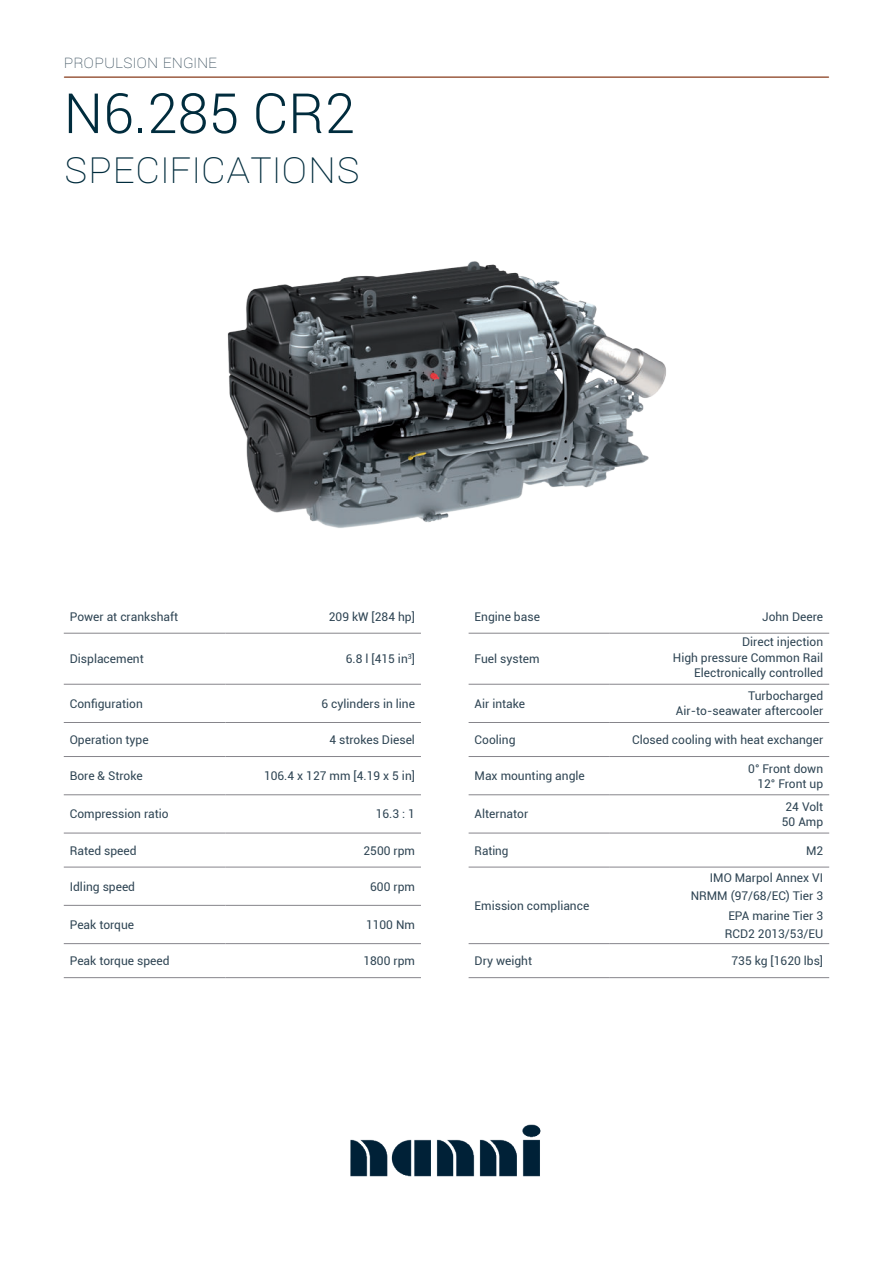
<style>
.page{position:relative;width:893px;height:1263px;background:#fff}
.page>*{position:absolute;margin:0;border:0;box-sizing:border-box;transform-origin:0 0}
.t1{font:300 55.5px "Roboto";color:#002c3d}
.t2{font:100 45px "Roboto";color:#002c3d}
.t3{font:100 18px "Roboto";color:#2f4554}
.t4{font:12px/15.3px "Roboto";color:#2f4554;text-align:right}
</style>
<div class="page">
<hr style="left:65px;top:76px;width:763px;height:2px;background:#9b5c41">
<img style="left:350px;top:1124px;width:191px;height:53px">
<hr style="left:64px;top:633px;width:161px;height:1px;background:#86858b">
<hr style="left:225px;top:633px;width:196px;height:1px;background:#86858b">
<hr style="left:64px;top:684px;width:161px;height:1px;background:#86858b">
<hr style="left:225px;top:684px;width:196px;height:1px;background:#86858b">
<hr style="left:64px;top:722px;width:161px;height:1px;background:#86858b">
<hr style="left:225px;top:722px;width:196px;height:1px;background:#86858b">
<hr style="left:64px;top:756px;width:161px;height:1px;background:#86858b">
<hr style="left:225px;top:756px;width:196px;height:1px;background:#86858b">
<hr style="left:64px;top:794px;width:161px;height:1px;background:#86858b">
<hr style="left:225px;top:794px;width:196px;height:1px;background:#86858b">
<hr style="left:64px;top:833px;width:161px;height:1px;background:#86858b">
<hr style="left:225px;top:833px;width:196px;height:1px;background:#86858b">
<hr style="left:64px;top:867px;width:161px;height:1px;background:#86858b">
<hr style="left:225px;top:867px;width:196px;height:1px;background:#86858b">
<hr style="left:469px;top:867px;width:140px;height:1px;background:#86858b">
<hr style="left:609px;top:867px;width:220px;height:1px;background:#86858b">
<hr style="left:64px;top:905px;width:161px;height:1px;background:#86858b">
<hr style="left:225px;top:905px;width:196px;height:1px;background:#86858b">
<hr style="left:64px;top:943px;width:161px;height:1px;background:#86858b">
<hr style="left:225px;top:943px;width:196px;height:1px;background:#86858b">
<hr style="left:469px;top:943px;width:140px;height:1px;background:#86858b">
<hr style="left:609px;top:943px;width:220px;height:1px;background:#86858b">
<hr style="left:64px;top:977px;width:161px;height:1px;background:#86858b">
<hr style="left:225px;top:977px;width:196px;height:1px;background:#86858b">
<hr style="left:469px;top:977px;width:140px;height:1px;background:#86858b">
<hr style="left:609px;top:977px;width:220px;height:1px;background:#86858b">
<hr style="left:469px;top:633px;width:140px;height:1px;background:#86858b">
<hr style="left:609px;top:633px;width:220px;height:1px;background:#86858b">
<hr style="left:469px;top:684px;width:140px;height:1px;background:#86858b">
<hr style="left:609px;top:684px;width:220px;height:1px;background:#86858b">
<hr style="left:469px;top:722px;width:140px;height:1px;background:#86858b">
<hr style="left:609px;top:722px;width:220px;height:1px;background:#86858b">
<hr style="left:469px;top:756px;width:140px;height:1px;background:#86858b">
<hr style="left:609px;top:756px;width:220px;height:1px;background:#86858b">
<hr style="left:469px;top:794px;width:140px;height:1px;background:#86858b">
<hr style="left:609px;top:794px;width:220px;height:1px;background:#86858b">
<hr style="left:469px;top:833px;width:140px;height:1px;background:#86858b">
<hr style="left:609px;top:833px;width:220px;height:1px;background:#86858b">
<img style="left:227px;top:261px;width:439px;height:267px">
<h3 class="t3" style="left:64px;top:49px;width:155px">PROPULSION ENGINE</h3>
<h1 class="t1" style="left:64px;top:81px;width:293px">N6.285 CR2</h1>
<h2 class="t2" style="left:64px;top:135px;width:298px">SPECIFICATIONS</h2>
<p class="t4" style="left:70px;top:609px;width:110px">Power at crankshaft</p>
<p class="t4" style="left:329px;top:609px;width:88px">209 kW [284 hp]</p>
<p class="t4" style="left:475px;top:609px;width:67px">Engine base</p>
<p class="t4" style="left:762px;top:609px;width:63px">John Deere</p>
<p class="t4" style="left:70px;top:652px;width:76px">Displacement</p>
<p class="t4" style="left:346px;top:652px;width:71px">6.8 l [415 in<sup>3</sup>]</p>
<p class="t4" style="left:475px;top:652px;width:66px">Fuel system</p>
<p class="t4" style="left:673px;top:635px;width:152px">Direct injection<br>High pressure Common Rail<br>Electronically controlled</p>
<p class="t4" style="left:70px;top:695px;width:75px">Configuration</p>
<p class="t4" style="left:321px;top:697px;width:95px">6 cylinders in line</p>
<p class="t4" style="left:475px;top:697px;width:52px">Air intake</p>
<p class="t4" style="left:676px;top:689px;width:149px">Turbocharged<br>Air-to-seawater aftercooler</p>
<p class="t4" style="left:70px;top:733px;width:80px">Operation type</p>
<p class="t4" style="left:329px;top:733px;width:87px">4 strokes Diesel</p>
<p class="t4" style="left:475px;top:733px;width:42px">Cooling</p>
<p class="t4" style="left:632px;top:733px;width:193px">Closed cooling with heat exchanger</p>
<p class="t4" style="left:70px;top:769px;width:74px">Bore &amp; Stroke</p>
<p class="t4" style="left:264px;top:769px;width:153px">106.4 x 127 mm [4.19 x 5 in]</p>
<p class="t4" style="left:475px;top:769px;width:112px">Max mounting angle</p>
<p class="t4" style="left:748px;top:761px;width:76px">0° Front down<br>12° Front up</p>
<p class="t4" style="left:70px;top:807px;width:100px">Compression ratio</p>
<p class="t4" style="left:376px;top:807px;width:41px">16.3 : 1</p>
<p class="t4" style="left:475px;top:807px;width:55px">Alternator</p>
<p class="t4" style="left:782px;top:800px;width:43px;text-align:center">24 Volt<br>50 Amp</p>
<p class="t4" style="left:70px;top:843px;width:68px">Rated speed</p>
<p class="t4" style="left:363px;top:843px;width:53px">2500 rpm</p>
<p class="t4" style="left:475px;top:843px;width:35px">Rating</p>
<p class="t4" style="left:806px;top:843px;width:19px">M2</p>
<p class="t4" style="left:70px;top:879px;width:67px">Idling speed</p>
<p class="t4" style="left:370px;top:879px;width:46px">600 rpm</p>
<p class="t4" style="left:475px;top:899px;width:116px">Emission compliance</p>
<p class="t4" style="left:691px;top:869px;width:134px;line-height:17.7px">IMO Marpol Annex VI<br>NRMM (97/68/EC) Tier 3</p>
<p class="t4" style="left:70px;top:918px;width:66px">Peak torque</p>
<p class="t4" style="left:366px;top:918px;width:50px">1100 Nm</p>
<p class="t4" style="left:725px;top:908px;width:100px;line-height:17.7px;text-align:left">EPA marine Tier 3<br>RCD2 2013/53/EU</p>
<p class="t4" style="left:70px;top:954px;width:101px">Peak torque speed</p>
<p class="t4" style="left:363px;top:954px;width:53px">1800 rpm</p>
<p class="t4" style="left:475px;top:954px;width:59px">Dry weight</p>
<p class="t4" style="left:731px;top:954px;width:93px">735 kg [1620 lbs]</p>
</div>
